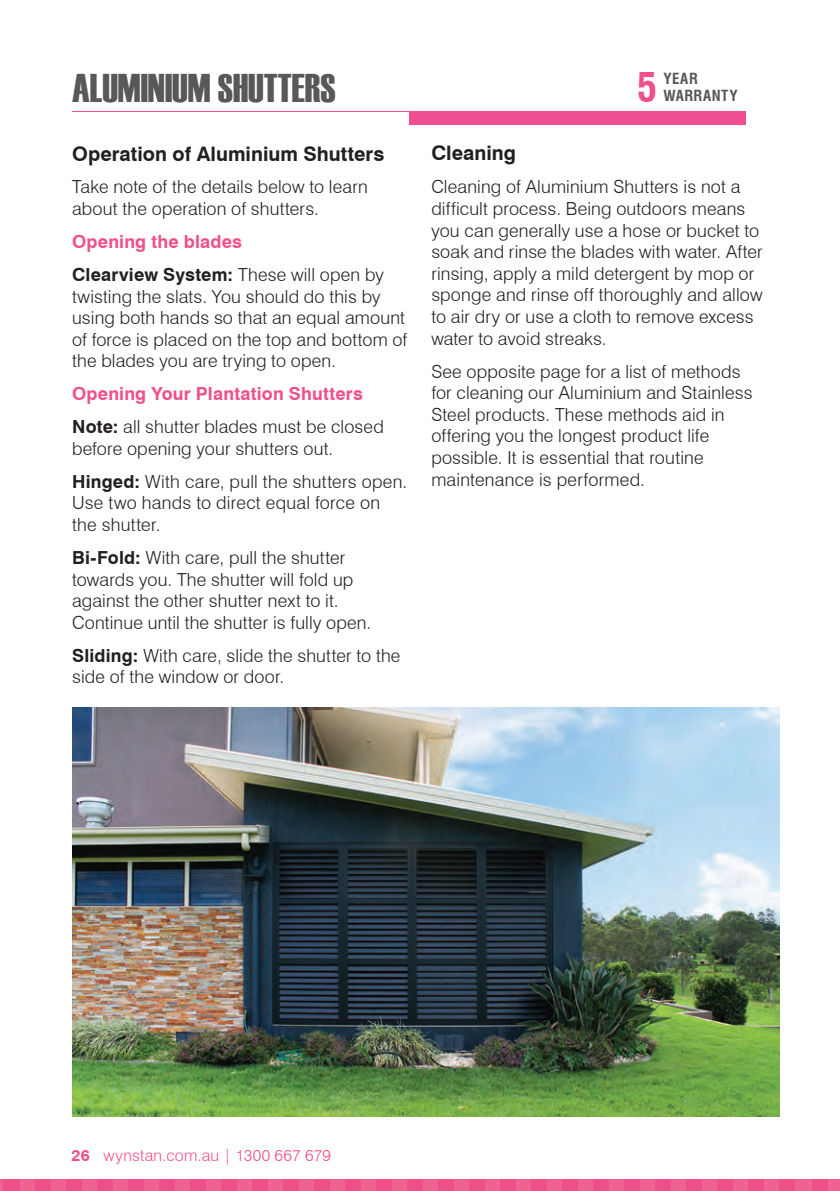
<style>
.page{position:relative;width:840px;height:1191px;background:#fff}
.page>*{position:absolute;margin:0;border:0;box-sizing:border-box;transform-origin:0 0}
.t1{font:40px "Haettenschweiler";color:#57585a}
.t2{font:700 condensed 40px "Swiss 721 BT";color:#f05089}
.t3{font:700 20px "Swiss 721 BT";color:#231f20}
.t4{font:300 18px/21.6px "Swiss 721 BT";letter-spacing:.01em;color:#231f20}
.t5{font:700 18px/33px "Swiss 721 BT";letter-spacing:.01em;color:#f05089}
.t6{font:300 16px "Swiss 721 BT";letter-spacing:.015em;color:#f05089}
.t7{font:700 condensed 15px "Swiss 721 BT";letter-spacing:.035em;color:#57585a}
.s1{color:#231f20}
.s2{font-weight:300;color:#231f20}
.s3{font-weight:700}
</style>
<div class="page">
<div style="left:0;top:1179px;width:839px;height:12px;background:#f05089"></div>
<svg style="left:0;top:1179px;width:3px;height:12px"></svg>
<div style="left:20px;top:1179px;width:14px;height:12px;background:#f06390"></div>
<div style="left:51px;top:1179px;width:14px;height:12px;background:#f06390"></div>
<div style="left:82px;top:1179px;width:14px;height:12px;background:#f06390"></div>
<div style="left:113px;top:1179px;width:14px;height:12px;background:#f06390"></div>
<div style="left:144px;top:1179px;width:14px;height:12px;background:#f06390"></div>
<div style="left:175px;top:1179px;width:14px;height:12px;background:#f06390"></div>
<div style="left:206px;top:1179px;width:14px;height:12px;background:#f06390"></div>
<div style="left:237px;top:1179px;width:14px;height:12px;background:#f06390"></div>
<div style="left:268px;top:1179px;width:14px;height:12px;background:#f06390"></div>
<div style="left:299px;top:1179px;width:14px;height:12px;background:#f06390"></div>
<div style="left:330px;top:1179px;width:14px;height:12px;background:#f06390"></div>
<div style="left:361px;top:1179px;width:14px;height:12px;background:#f06390"></div>
<div style="left:392px;top:1179px;width:14px;height:12px;background:#f06390"></div>
<div style="left:423px;top:1179px;width:14px;height:12px;background:#f06390"></div>
<div style="left:454px;top:1179px;width:14px;height:12px;background:#f06390"></div>
<div style="left:485px;top:1179px;width:14px;height:12px;background:#f06390"></div>
<div style="left:516px;top:1179px;width:14px;height:12px;background:#f06390"></div>
<div style="left:547px;top:1179px;width:14px;height:12px;background:#f06390"></div>
<div style="left:578px;top:1179px;width:14px;height:12px;background:#f06390"></div>
<div style="left:609px;top:1179px;width:14px;height:12px;background:#f06390"></div>
<div style="left:640px;top:1179px;width:14px;height:12px;background:#f06390"></div>
<div style="left:670px;top:1179px;width:15px;height:12px;background:#f06390"></div>
<div style="left:701px;top:1179px;width:15px;height:12px;background:#f06390"></div>
<div style="left:732px;top:1179px;width:15px;height:12px;background:#f06390"></div>
<div style="left:763px;top:1179px;width:15px;height:12px;background:#f06390"></div>
<div style="left:794px;top:1179px;width:15px;height:12px;background:#f06390"></div>
<div style="left:799px;top:1179px;width:12px;height:12px;background:#f06390"></div>
<div style="left:828px;top:1179px;width:11px;height:12px;background:#f06390"></div>
<hr style="left:72px;top:111px;width:337px;height:1px;background:#f05089">
<img style="left:72px;top:707px;width:706px;height:409px">
<div style="left:409px;top:111px;width:336px;height:14px;background:#ef4e91"></div>
<h1 class="t1" style="left:72px;top:74px;width:265px">ALUMINIUM SHUTTERS</h1>
<p class="t3" style="left:72px;top:145px;width:313px">Operation of Aluminium Shutters</p>
<p class="t4" style="left:72px;top:178px;width:297px">Take note of the details below to learn about the operation of shutters.</p>
<p class="t5" style="left:72px;top:227px;width:313px">Opening the blades<br><span class="s1">Clearview System:</span> <span class="s2">These will open by</span></p>
<p class="t4" style="left:72px;top:287px;width:336px">twisting the slats. You should do this by using both hands so that an equal amount of force is placed on the top and bottom of the blades you are trying to open.</p>
<p class="t5" style="left:72px;top:379px;width:313px">Opening Your Plantation Shutters<br><span class="s1">Note:</span> <span class="s2">all shutter blades must be closed</span></p>
<p class="t4" style="left:72px;top:433px;width:336px;line-height:33px">before opening your shutters out.<br><span class="s3">Hinged:</span> With care, pull the shutters open.</p>
<p class="t4" style="left:72px;top:494px;width:309px">Use two hands to direct equal force on the shutter.</p>
<p class="t4" style="left:72px;top:548px;width:300px"><span class="s3">Bi-Fold:</span> With care, pull the shutter towards you. The shutter will fold up against the other shutter next to it.<br>Continue until the shutter is fully open.</p>
<p class="t4" style="left:72px;top:646px;width:330px"><span class="s3">Sliding:</span> With care, slide the shutter to the side of the window or door.</p>
<h1 class="t2" style="left:636px;top:72px;width:21px">5</h1>
<p class="t7" style="left:663px;top:73px;width:36px">YEAR</p>
<p class="t7" style="left:663px;top:90px;width:76px">WARRANTY</p>
<p class="t3" style="left:431px;top:145px;width:86px">Cleaning</p>
<p class="t4" style="left:431px;top:178px;width:333px">Cleaning of Aluminium Shutters is not a difficult process. Being outdoors means you can generally use a hose or bucket to soak and rinse the blades with water. After rinsing, apply a mild detergent by mop or sponge and rinse off thoroughly and allow to air dry or use a cloth to remove excess water to avoid streaks.</p>
<p class="t4" style="left:431px;top:362px;width:322px">See opposite page for a list of methods for cleaning our Aluminium and Stainless Steel products. These methods aid in offering you the longest product life possible. It is essential that routine maintenance is performed.</p>
<p class="t6" style="left:71px;top:1148px;width:261px"><span class="s3">26</span> wynstan.com.au | 1300 667 679</p>
</div>
